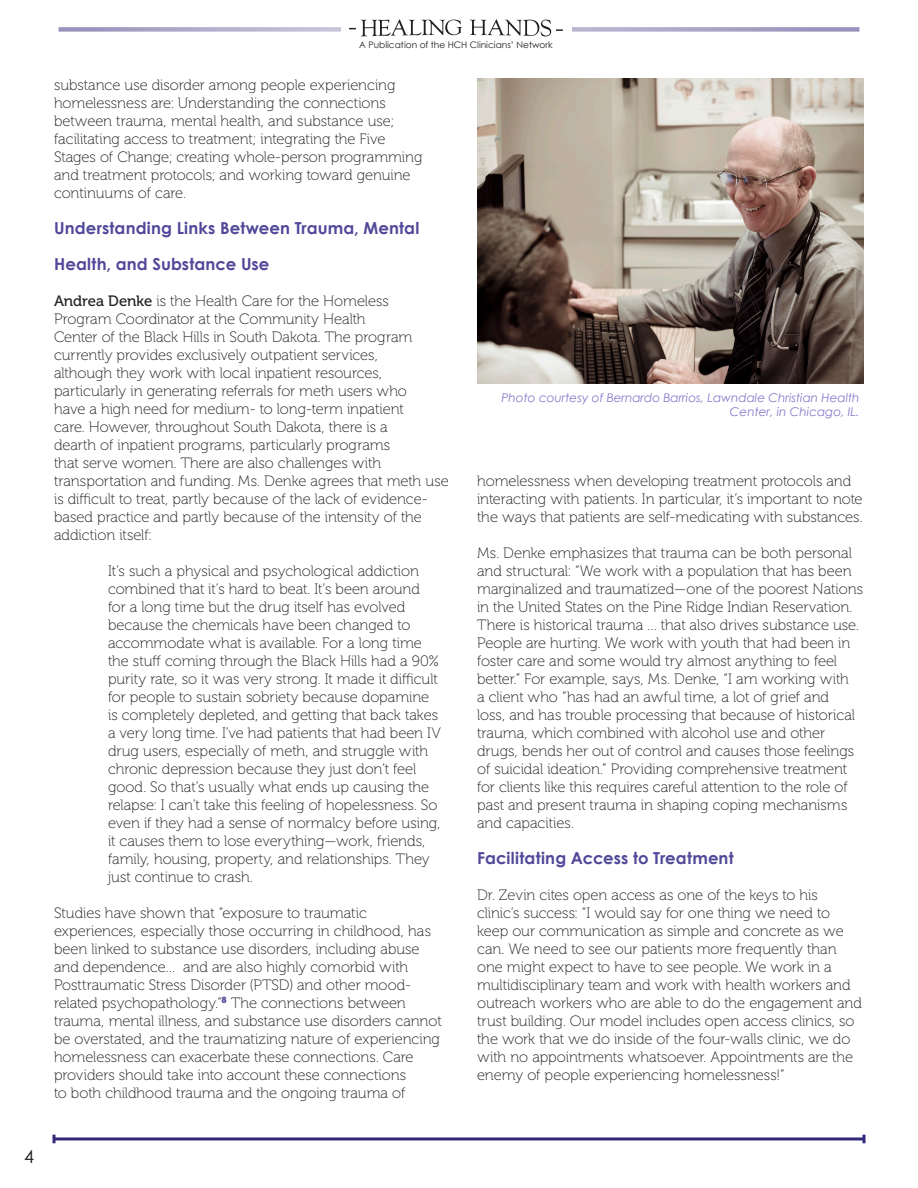
<style>
.page{position:relative;width:918px;height:1188px;background:#fff}
.page>*{position:absolute;margin:0;border:0;box-sizing:border-box;transform-origin:0 0}
.t1{font:18px "Century Gothic";color:#231f20}
.Main_Paragraph{font:700 16.5px "Century Gothic";letter-spacing:.01em;color:#524899}
.Main_Paragraph-2{font:15px/18px "Museo Cyrl 100";color:#231f20}
.t2{font:italic 12px/14.4px "Century Gothic";color:#847acb;text-align:right}
.t3{font:9px "Century Gothic";color:#231f20}
.s1{font-family:"Museo Cyrl 500"}
</style>
<div class="page">
<hr style="left:54px;top:1137px;width:810px;height:3px;background:#33297b">
<svg style="left:52px;top:1135px;width:4px;height:8px"></svg>
<svg style="left:862px;top:1135px;width:4px;height:8px"></svg>
<svg style="left:59px;top:27px;width:800px;height:5px;background:#b4b0cd"></svg>
<div style="left:341px;top:8px;width:231px;height:48px;background:#fff"></div>
<svg style="left:349px;top:19px;width:214px;height:18px"></svg>
<img style="left:477px;top:79px;width:387px;height:305px">
<p class="t1" style="left:24px;top:1144px;width:11px">4</p>
<p class="t3" style="left:359px;top:38px;width:195px">A Publication of the HCH Clinicians’ Network</p>
<p class="Main_Paragraph-2" style="left:54px;top:76px;width:370px">substance use disorder among people experiencing homelessness are: Understanding the connections between trauma, mental health, and substance use; facilitating access to treatment; integrating the Five Stages of Change; creating whole-person programming and treatment protocols; and working toward genuine continuums of care.</p>
<p class="Main_Paragraph" style="left:54px;top:215px;width:367px">Understanding Links Between Trauma, Mental</p>
<p class="Main_Paragraph" style="left:54px;top:251px;width:217px">Health, and Substance Use</p>
<p class="Main_Paragraph-2" style="left:54px;top:292px;width:396px"><span class="s1">Andrea Denke</span> is the Health Care for the Homeless Program Coordinator at the Community Health<br>Center of the Black Hills in South Dakota. The program currently provides exclusively outpatient services,<br>although they work with local inpatient resources, particularly in generating referrals for meth users who<br>have a high need for medium- to long-term inpatient<br>care. However, throughout South Dakota, there is a<br>dearth of inpatient programs, particularly programs<br>that serve women. There are also challenges with transportation and funding. Ms. Denke agrees that meth use is difficult to treat, partly because of the lack of evidence&shy;based practice and partly because of the intensity of the addiction itself:</p>
<p class="Main_Paragraph-2" style="left:108px;top:562px;width:335px">It’s such a physical and psychological addiction combined that it’s hard to beat. It’s been around for a long time but the drug itself has evolved because the chemicals have been changed to accommodate what is available. For a long time the stuff coming through the Black Hills had a 90% purity rate, so it was very strong. It made it difficult for people to sustain sobriety because dopamine is completely depleted, and getting that back takes a very long time. I’ve had patients that had been IV drug users, especially of meth, and struggle with chronic depression because they just don’t feel good. So that’s usually what ends up causing the relapse: I can’t take this feeling of hopelessness. So even if they had a sense of normalcy before using, it causes them to lose everything—work, friends, family, housing, property, and relationships. They just continue to crash.</p>
<p class="Main_Paragraph-2" style="left:54px;top:904px;width:389px">Studies have shown that “exposure to traumatic experiences, especially those occurring in childhood, has been linked to substance use disorders, including abuse and dependence… and are also highly comorbid with Posttraumatic Stress Disorder (PTSD) and other mood&shy;related psychopathology.”<sup>8</sup> The connections between trauma, mental illness, and substance use disorders cannot be overstated, and the traumatizing nature of experiencing homelessness can exacerbate these connections. Care providers should take into account these connections<br>to both childhood trauma and the ongoing trauma of</p>
<p class="t2" style="left:501px;top:390px;width:360px">Photo courtesy of Bernardo Barrios, Lawndale Christian Health<br>Center, in Chicago, IL.</p>
<p class="Main_Paragraph-2" style="left:477px;top:472px;width:387px">homelessness when developing treatment protocols and interacting with patients. In particular, it’s important to note the ways that patients are self-medicating with substances.</p>
<p class="Main_Paragraph-2" style="left:477px;top:544px;width:388px">Ms. Denke emphasizes that trauma can be both personal and structural: “We work with a population that has been marginalized and traumatized—one of the poorest Nations in the United States on the Pine Ridge Indian Reservation.<br>There is historical trauma … that also drives substance use.<br>People are hurting. We work with youth that had been in foster care and some would try almost anything to feel better.” For example, says, Ms. Denke, “I am working with<br>a client who “has had an awful time, a lot of grief and<br>loss, and has trouble processing that because of historical trauma, which combined with alcohol use and other drugs, bends her out of control and causes those feelings of suicidal ideation.” Providing comprehensive treatment for clients like this requires careful attention to the role of past and present trauma in shaping coping mechanisms and capacities.</p>
<p class="Main_Paragraph" style="left:477px;top:845px;width:258px">Facilitating Access to Treatment</p>
<p class="Main_Paragraph-2" style="left:477px;top:886px;width:386px">Dr. Zevin cites open access as one of the keys to his clinic’s success: “I would say for one thing we need to keep our communication as simple and concrete as we can. We need to see our patients more frequently than one might expect to have to see people. We work in a multidisciplinary team and work with health workers and outreach workers who are able to do the engagement and trust building. Our model includes open access clinics, so the work that we do inside of the four-walls clinic, we do with no appointments whatsoever. Appointments are the enemy of people experiencing homelessness!”</p>
</div>
